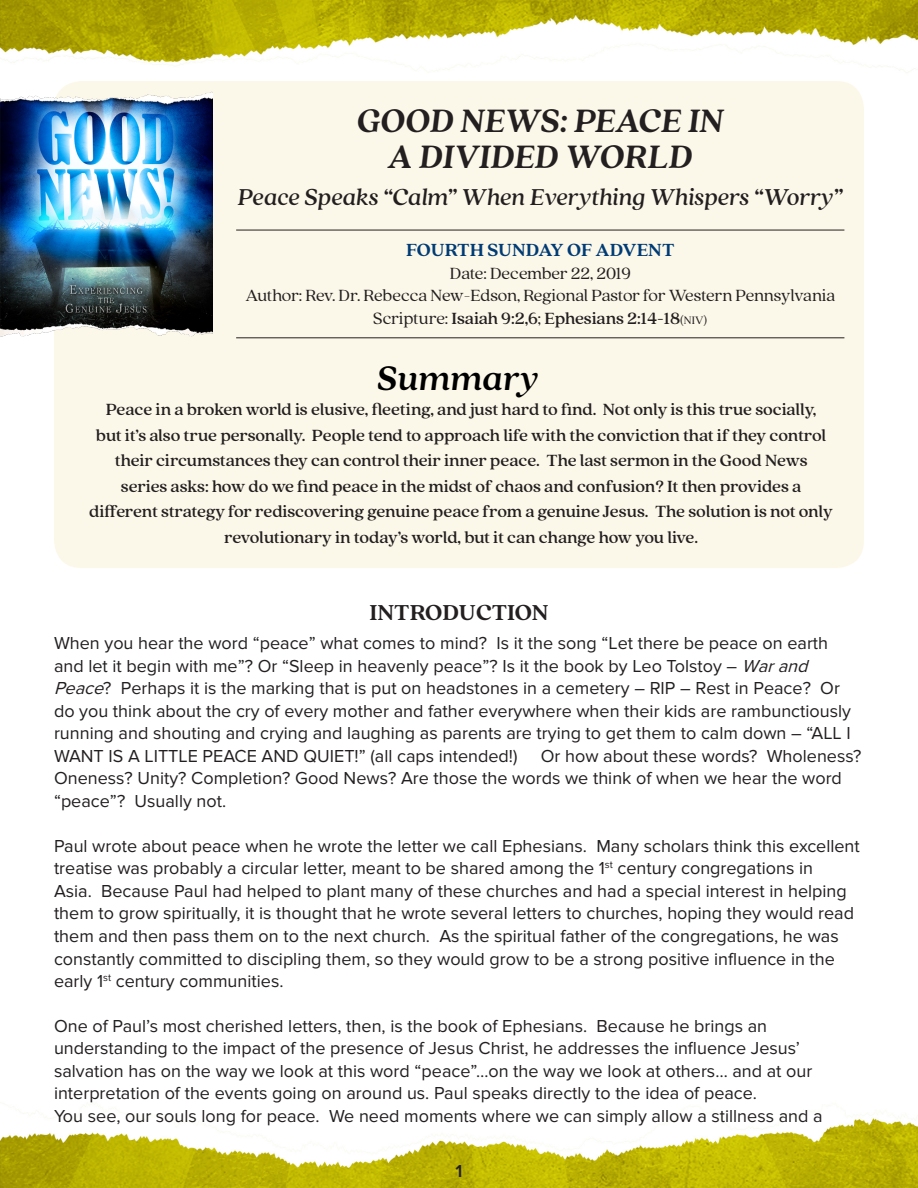
<style>
.page{position:relative;width:918px;height:1188px;background:#fff}
.page>*{position:absolute;margin:0;border:0;box-sizing:border-box;transform-origin:0 0}
.Summary{font:italic 700 37.5px "Quincy CF";letter-spacing:-.005em;color:#000}
.MAIN_HEADER{font:italic 700 36px/36px "Quincy CF";color:#231f20;text-align:center}
.Main_Subhead{font:italic 500 25.5px "Quincy CF";color:#231f20}
.Summary-2{font:700 24px "Quincy CF";color:#231f20}
.Date_and_Sermon{font:700 19.5px "Quincy CF";color:#003b75}
.Summary-3{font:18px/22.5px "Proxima Nova";color:#231f20}
.Summary-4{font:500 18px/25.5px "Quincy CF";letter-spacing:-.005em;color:#231f20;text-align:center}
.Date_and_Sermon-2{font:18px/22.5px "Quincy CF";letter-spacing:-.01em;color:#231f20;text-align:center}
.t1{font:600 18px "Proxima Nova";color:#231f20}
.s1{font-weight:500}
.s2{font-size:12px}
.s3{font-style:italic}
</style>
<div class="page">
<img style="left:0;top:0;width:918px;height:1188px">
<div style="left:54px;top:81px;width:810px;height:487px;background:#fcf8e9;border-radius:27px"></div>
<hr style="left:236px;top:230px;width:608px;height:1px;background:#231f20">
<hr style="left:236px;top:337px;width:608px;height:1px;background:#231f20">
<img style="left:0;top:85px;width:213px;height:258px">
<p class="MAIN_HEADER" style="left:357px;top:103px;width:369px">GOOD NEWS: PEACE IN<br>A DIVIDED WORLD</p>
<p class="Main_Subhead" style="left:238px;top:182px;width:606px">Peace Speaks “Calm” When Everything Whispers “Worry”</p>
<p class="Date_and_Sermon" style="left:406px;top:239px;width:270px">FOURTH SUNDAY OF ADVENT</p>
<p class="Date_and_Sermon-2" style="left:245px;top:262px;width:591px">Date: December 22, 2019<br>Author: Rev. Dr. Rebecca New-Edson, Regional Pastor for Western Pennsylvania<br>Scripture: <span class="s1">Isaiah 9:2,6</span>; <span class="s1">Ephesians 2:14-18</span><span class="s2">(NIV)</span></p>
<p class="Summary" style="left:377px;top:356px;width:162px">Summary</p>
<p class="Summary-4" style="left:89px;top:397px;width:745px">Peace in a broken world is elusive, fleeting, and just hard to find. Not only is this true socially,<br>but it’s also true personally. People tend to approach life with the conviction that if they control their circumstances they can control their inner peace. The last sermon in the Good News series asks: how do we find peace in the midst of chaos and confusion? It then provides a different strategy for rediscovering genuine peace from a genuine Jesus. The solution is not only revolutionary in today’s world, but it can change how you live.</p>
<p class="Summary-2" style="left:369px;top:598px;width:181px">INTRODUCTION</p>
<p class="Summary-3" style="left:54px;top:632px;width:799px">When you hear the word “peace” what comes to mind? Is it the song “Let there be peace on earth and let it begin with me”? Or “Sleep in heavenly peace”? Is it the book by Leo Tolstoy – <span class="s3">Warand Peace</span>? Perhaps it is the marking that is put on headstones in a cemetery – RIP – Rest in Peace? Or do you think about the cry of every mother and father everywhere when their kids are rambunctiously running and shouting and crying and laughing as parents are trying to get them to calm down – “ALL I WANT IS A LITTLE PEACE AND QUIET!” (all caps intended!)</p>
<p class="Summary-3" style="left:54px;top:745px;width:809px;text-indent:487px">Or how about these words? Wholeness?<br>Oneness? Unity? Completion? Good News? Are those the words we think of when we hear the word “peace”? Usually not.</p>
<p class="Summary-3" style="left:54px;top:835px;width:807px">Paul wrote about peace when he wrote the letter we call Ephesians. Many scholars think this excellent treatise was probably a circular letter, meant to be shared among the 1<sup>st</sup> century congregations in<br>Asia. Because Paul had helped to plant many of these churches and had a special interest in helping them to grow spiritually, it is thought that he wrote several letters to churches, hoping they would read them and then pass them on to the next church. As the spiritual father of the congregations, he was constantly committed to discipling them, so they would grow to be a strong positive influence in the early 1<sup>st</sup> century communities.</p>
<p class="Summary-3" style="left:54px;top:1015px;width:770px">One of Paul’s most cherished letters, then, is the book of Ephesians. Because he brings an understanding to the impact of the presence of Jesus Christ, he addresses the influence Jesus’ salvation has on the way we look at this word “peace”…on the way we look at others… and at our interpretation of the events going on around us. Paul speaks directly to the idea of peace.<br>You see, our souls long for peace. We need moments where we can simply allow a stillness and a</p>
<p class="t1" style="left:455px;top:1160px;width:9px">1</p>
</div>
